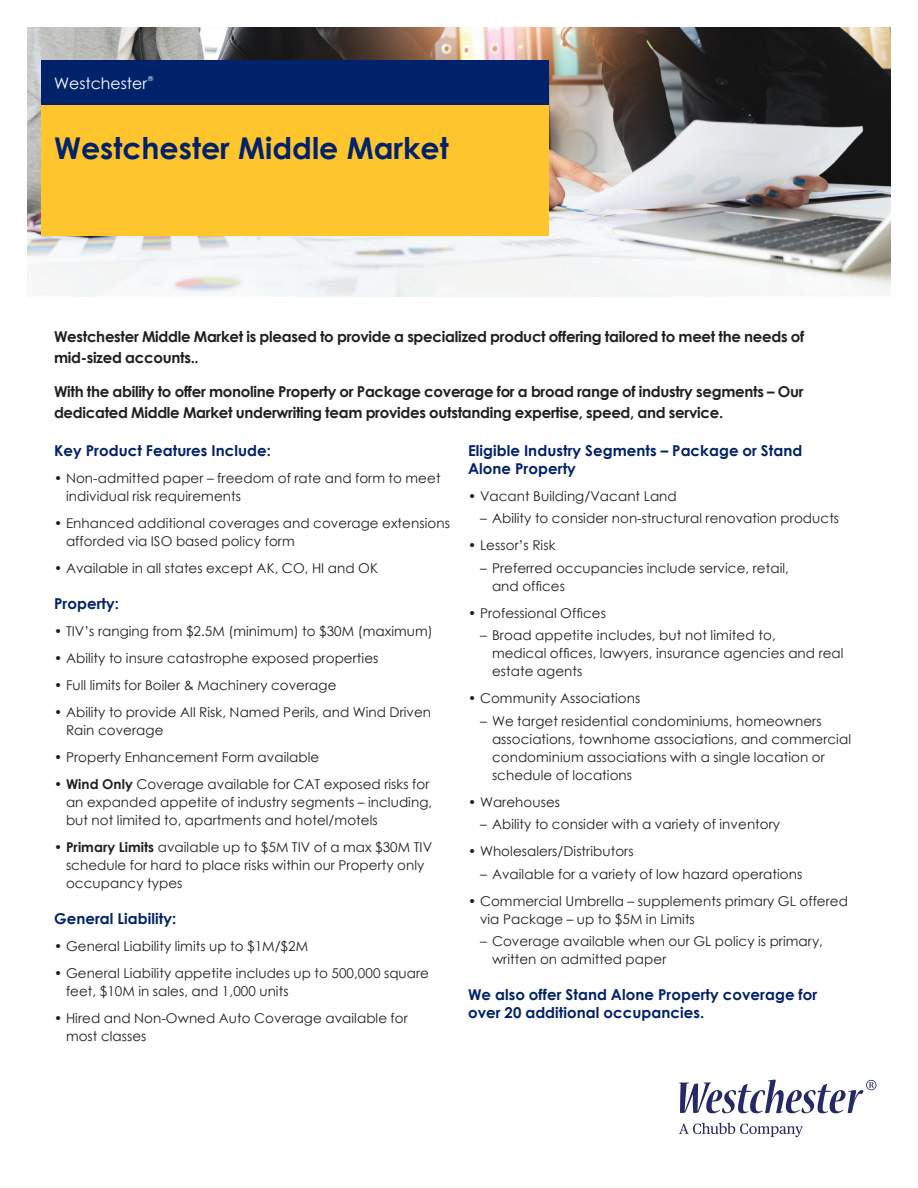
<style>
.page{position:relative;width:918px;height:1188px;background:#fff}
.page>*{position:absolute;margin:0;border:0;box-sizing:border-box;transform-origin:0 0}
.t1{font:700 30px "Century Gothic";color:#00226b}
.t2{font:15.75px "Century Gothic";color:#fff}
.Body_copy___Black{font:700 15px/21px "Century Gothic";letter-spacing:-.02em;color:#231f20}
.Body_copy___Black-2{font:700 15px/18px "Century Gothic";letter-spacing:.005em;color:#00226b}
.Body_copy___Black-3{font:13.5px/18px "Century Gothic";letter-spacing:.005em;color:#231f20}
.t3{font:6.75px "Century Gothic";color:#fff}
.s1{font-weight:700}
</style>
<div class="page">
<svg style="left:679px;top:1123px;width:124px;height:14px"></svg>
<svg style="left:679px;top:1080px;width:197px;height:33px"></svg>
<img style="left:27px;top:27px;width:864px;height:270px">
<div style="left:41px;top:60px;width:507px;height:45px;background:#00226b"></div>
<div style="left:41px;top:105px;width:507px;height:130px;background:#ffc52d"></div>
<p class="t2" style="left:54px;top:72px;width:95px">Westchester</p>
<p class="t3" style="left:148px;top:74px;width:7px">®</p>
<p class="t1" style="left:54px;top:125px;width:396px">Westchester Middle Market</p>
<p class="Body_copy___Black" style="left:54px;top:325px;width:752px">Westchester Middle Market is pleased to provide a specialized product offering tailored to meet the needs of mid-sized accounts..</p>
<p class="Body_copy___Black" style="left:54px;top:381px;width:751px">With the ability to offer monoline Property or Package coverage for a broad range of industry segments – Our dedicated Middle Market underwriting team provides outstanding expertise, speed, and service.</p>
<p class="Body_copy___Black-2" style="left:54px;top:441px;width:219px">Key Product Features Include:</p>
<p class="Body_copy___Black-3" style="left:66px;top:469px;width:376px;text-indent:-12px">• Non-admitted paper – freedom of rate and form to meet individual risk requirements</p>
<p class="Body_copy___Black-3" style="left:66px;top:514px;width:385px;text-indent:-12px">• Enhanced additional coverages and coverage extensions afforded via ISO based policy form</p>
<p class="Body_copy___Black-3" style="left:54px;top:559px;width:325px">• Available in all states except AK, CO, HI and OK</p>
<p class="Body_copy___Black-2" style="left:54px;top:594px;width:67px">Property:</p>
<p class="Body_copy___Black-3" style="left:54px;top:622px;width:380px">• TIV’s ranging from $2.5M (minimum) to $30M (maximum)</p>
<p class="Body_copy___Black-3" style="left:54px;top:649px;width:326px">• Ability to insure catastrophe exposed properties</p>
<p class="Body_copy___Black-3" style="left:54px;top:676px;width:284px">• Full limits for Boiler &amp; Machinery coverage</p>
<p class="Body_copy___Black-3" style="left:66px;top:703px;width:367px;text-indent:-12px">• Ability to provide All Risk, Named Perils, and Wind Driven<br>Rain coverage</p>
<p class="Body_copy___Black-3" style="left:54px;top:748px;width:267px">• Property Enhancement Form available</p>
<p class="Body_copy___Black-3" style="left:66px;top:775px;width:368px;text-indent:-12px">• <span class="s1">Wind Only</span> Coverage available for CAT exposed risks for an expanded appetite of industry segments – including, but not limited to, apartments and hotel/motels</p>
<p class="Body_copy___Black-3" style="left:66px;top:838px;width:368px;text-indent:-12px">• <span class="s1">Primary Limits</span> available up to $5M TIV of a max $30M TIV schedule for hard to place risks within our Property only occupancy types</p>
<p class="Body_copy___Black-2" style="left:54px;top:909px;width:124px">General Liability:</p>
<p class="Body_copy___Black-3" style="left:54px;top:937px;width:256px">• General Liability limits up to $1M/$2M</p>
<p class="Body_copy___Black-3" style="left:66px;top:964px;width:365px;text-indent:-12px">• General Liability appetite includes up to 500,000 square feet, $10M in sales, and 1,000 units</p>
<p class="Body_copy___Black-3" style="left:66px;top:1009px;width:343px;text-indent:-12px">• Hired and Non-Owned Auto Coverage available for most classes</p>
<p class="Body_copy___Black-2" style="left:468px;top:441px;width:336px">Eligible Industry Segments – Package or Stand<br>Alone Property</p>
<p class="Body_copy___Black-3" style="left:468px;top:487px;width:210px">• Vacant Building/Vacant Land</p>
<p class="Body_copy___Black-3" style="left:480px;top:509px;width:361px">– Ability to consider non-structural renovation products</p>
<p class="Body_copy___Black-3" style="left:468px;top:536px;width:89px">• Lessor’s Risk</p>
<p class="Body_copy___Black-3" style="left:492px;top:559px;width:298px;text-indent:-12px">– Preferred occupancies include service, retail, and offices</p>
<p class="Body_copy___Black-3" style="left:468px;top:604px;width:139px">• Professional Offices</p>
<p class="Body_copy___Black-3" style="left:492px;top:626px;width:353px;text-indent:-12px">– Broad appetite includes, but not limited to,<br>medical offices, lawyers, insurance agencies and real estate agents</p>
<p class="Body_copy___Black-3" style="left:468px;top:689px;width:174px">• Community Associations</p>
<p class="Body_copy___Black-3" style="left:492px;top:712px;width:361px;text-indent:-12px">– We target residential condominiums, homeowners associations, townhome associations, and commercial condominium associations with a single location or schedule of locations</p>
<p class="Body_copy___Black-3" style="left:468px;top:793px;width:94px">• Warehouses</p>
<p class="Body_copy___Black-3" style="left:480px;top:815px;width:302px">– Ability to consider with a variety of inventory</p>
<p class="Body_copy___Black-3" style="left:468px;top:842px;width:167px">• Wholesalers/Distributors</p>
<p class="Body_copy___Black-3" style="left:480px;top:865px;width:324px">– Available for a variety of low hazard operations</p>
<p class="Body_copy___Black-3" style="left:480px;top:892px;width:370px;text-indent:-12px">• Commercial Umbrella – supplements primary GL offered via Package – up to $5M in Limits</p>
<p class="Body_copy___Black-3" style="left:492px;top:932px;width:333px;text-indent:-12px">– Coverage available when our GL policy is primary, written on admitted paper</p>
<p class="Body_copy___Black-2" style="left:468px;top:985px;width:351px">We also offer Stand Alone Property coverage for over 20 additional occupancies.</p>
</div>
